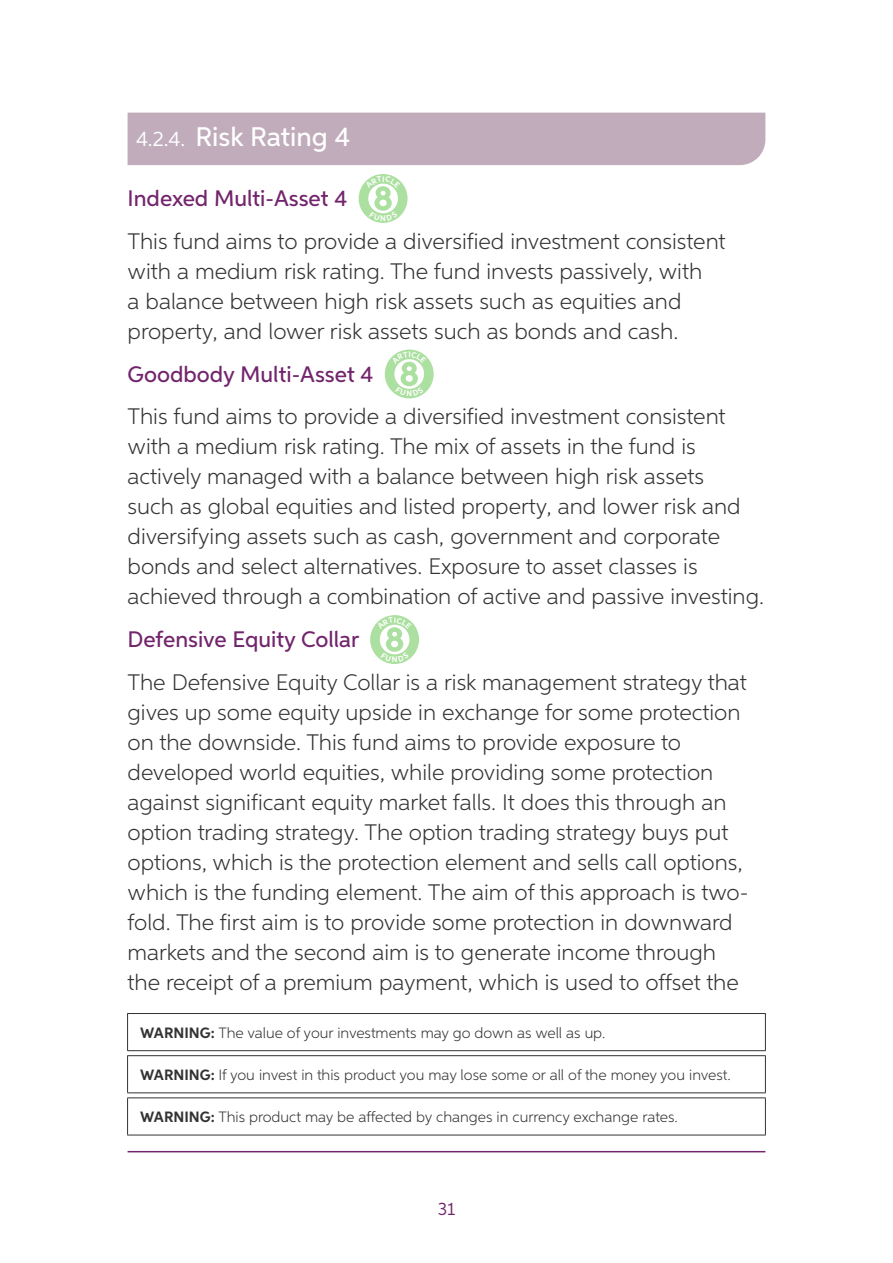
<style>
.page{position:relative;width:893px;height:1263px;background:#fff}
.page>*{position:absolute;margin:0;border:0;box-sizing:border-box;transform-origin:0 0}
.t1{font:500 27px "Aspira";color:#fff}
.t2{font:300 22.5px/30px "Aspira";color:#333}
.t3{font:500 22.5px "Aspira";color:#72246c}
.t4{font:18px "Aspira";color:#72246c}
.t5{font:300 15px "Aspira";color:#333}
.s1{font-weight:400;font-size:21px}
.s2{font-weight:700}
</style>
<div class="page">
<hr style="left:128px;top:1151px;width:637px;height:1px;background:#72246c">
<hr style="left:127px;top:1013px;width:639px;height:1px;background:#333">
<hr style="left:127px;top:1014px;width:1px;height:36px;background:#333">
<hr style="left:765px;top:1014px;width:1px;height:36px;background:#333">
<hr style="left:127px;top:1050px;width:639px;height:1px;background:#333">
<hr style="left:127px;top:1055px;width:639px;height:1px;background:#333">
<hr style="left:127px;top:1056px;width:1px;height:36px;background:#333">
<hr style="left:765px;top:1056px;width:1px;height:36px;background:#333">
<hr style="left:127px;top:1092px;width:639px;height:1px;background:#333">
<hr style="left:127px;top:1097px;width:639px;height:1px;background:#333">
<hr style="left:127px;top:1098px;width:1px;height:37px;background:#333">
<hr style="left:765px;top:1098px;width:1px;height:37px;background:#333">
<hr style="left:127px;top:1135px;width:639px;height:1px;background:#333">
<div style="left:128px;top:113px;width:637px;height:52px;background:#c0acba"></div>
<svg style="left:359px;top:174px;width:49px;height:49px"></svg>
<svg style="left:385px;top:350px;width:49px;height:48px"></svg>
<svg style="left:370px;top:615px;width:49px;height:49px"></svg>
<p class="t1" style="left:136px;top:121px;width:216px"><span class="s1">4.2.4.</span> Risk Rating 4</p>
<p class="t3" style="left:128px;top:185px;width:221px">Indexed Multi-Asset 4</p>
<p class="t2" style="left:128px;top:226px;width:599px">This fund aims to provide a diversified investment consistent with a medium risk rating. The fund invests passively, with<br>a balance between high risk assets such as equities and property, and lower risk assets such as bonds and cash.</p>
<p class="t3" style="left:128px;top:360px;width:247px">Goodbody Multi-Asset 4</p>
<p class="t2" style="left:128px;top:401px;width:638px">This fund aims to provide a diversified investment consistent with a medium risk rating. The mix of assets in the fund is actively managed with a balance between high risk assets<br>such as global equities and listed property, and lower risk and diversifying assets such as cash, government and corporate bonds and select alternatives. Exposure to asset classes is achieved through a combination of active and passive investing.</p>
<p class="t3" style="left:128px;top:626px;width:233px">Defensive Equity Collar</p>
<p class="t2" style="left:128px;top:667px;width:622px">The Defensive Equity Collar is a risk management strategy that gives up some equity upside in exchange for some protection on the downside. This fund aims to provide exposure to developed world equities, while providing some protection against significant equity market falls. It does this through an option trading strategy. The option trading strategy buys put options, which is the protection element and sells call options, which is the funding element. The aim of this approach is two&shy;fold. The first aim is to provide some protection in downward markets and the second aim is to generate income through the receipt of a premium payment, which is used to offset the</p>
<p class="t5" style="left:140px;top:1024px;width:467px"><span class="s2">WARNING:</span> The value of your investments may go down as well as up.</p>
<p class="t5" style="left:140px;top:1066px;width:592px"><span class="s2">WARNING:</span> If you invest in this product you may lose some or all of the money you invest.</p>
<p class="t5" style="left:140px;top:1108px;width:539px"><span class="s2">WARNING:</span> This product may be affected by changes in currency exchange rates.</p>
<p class="t4" style="left:438px;top:1198px;width:19px">31</p>
</div>
